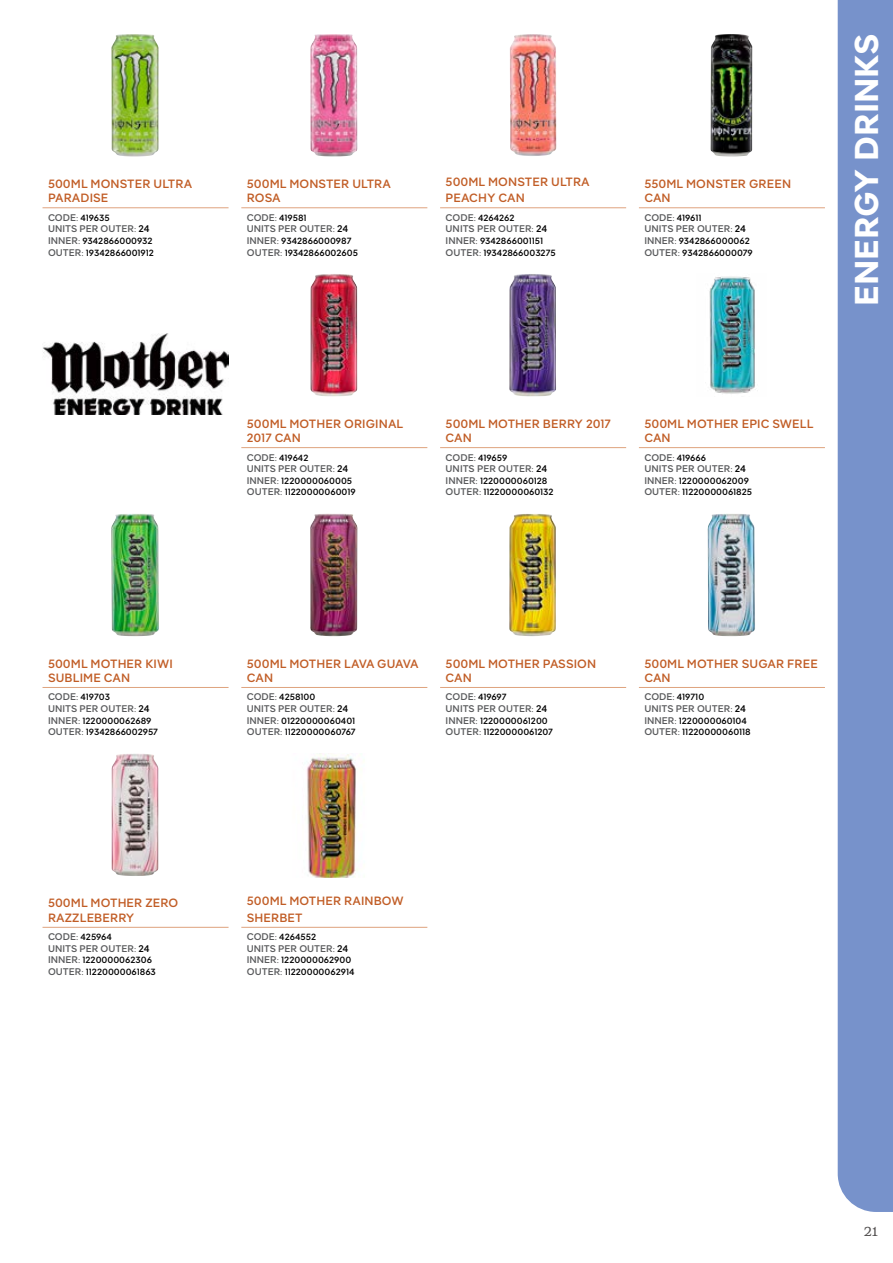
<style>
.page{position:relative;width:893px;height:1263px;background:#fff}
.page>*{position:absolute;margin:0;border:0;box-sizing:border-box;transform-origin:0 0}
.t1{font:700 33px "Pangea Text Trial";color:#fff}
.t2{font:18px "Simula";color:#524f4f}
.t3{font:500 12px/14.4px "Pangea Text Trial";letter-spacing:.01em;color:#c15d26}
.t4{font:500 9.6px "Pangea Text Trial";color:#58595b}
.t5{font:500 9px/11.6px "Pangea Text Trial";color:#000}
.s1{font-size:9.6px;color:#58595b}
.s2{font-family:"Minion Pro";font-weight:400;font-size:9.6px;color:#58595b}
.s3{font-family:"Minion Pro";font-weight:400}
.s4{color:#000}
</style>
<div class="page">
<div style="left:838px;top:0;width:55px;height:1212px;background:#7792cb"></div>
<hr style="left:43px;top:207px;width:186px;height:1px;background:#dfa37e">
<img style="left:111px;top:34px;width:48px;height:122px">
<hr style="left:241px;top:207px;width:186px;height:1px;background:#dfa37e">
<img style="left:310px;top:34px;width:47px;height:122px">
<hr style="left:639px;top:207px;width:186px;height:1px;background:#dfa37e">
<hr style="left:440px;top:207px;width:186px;height:1px;background:#dfa37e">
<img style="left:710px;top:34px;width:42px;height:122px">
<img style="left:510px;top:34px;width:46px;height:122px">
<hr style="left:241px;top:447px;width:186px;height:1px;background:#dfa37e">
<img style="left:310px;top:274px;width:47px;height:122px">
<hr style="left:440px;top:447px;width:186px;height:1px;background:#dfa37e">
<img style="left:509px;top:274px;width:47px;height:122px">
<hr style="left:639px;top:447px;width:186px;height:1px;background:#dfa37e">
<img style="left:709px;top:276px;width:46px;height:118px">
<hr style="left:43px;top:687px;width:186px;height:1px;background:#dfa37e">
<img style="left:111px;top:514px;width:48px;height:122px">
<hr style="left:241px;top:687px;width:186px;height:1px;background:#dfa37e">
<img style="left:310px;top:514px;width:47px;height:122px">
<hr style="left:440px;top:687px;width:186px;height:1px;background:#dfa37e">
<img style="left:509px;top:514px;width:47px;height:122px">
<hr style="left:639px;top:687px;width:186px;height:1px;background:#dfa37e">
<img style="left:708px;top:514px;width:47px;height:122px">
<hr style="left:43px;top:927px;width:186px;height:1px;background:#dfa37e">
<hr style="left:241px;top:927px;width:186px;height:1px;background:#dfa37e">
<img style="left:112px;top:754px;width:46px;height:122px">
<img style="left:43px;top:333px;width:186px;height:81px">
<img style="left:306px;top:753px;width:52px;height:125px">
<h3 class="t3" style="left:48px;top:176px;width:146px">500ML MONSTER ULTRA<br>PARADISE</h3>
<p class="t5" style="left:48px;top:212px;width:63px"><span class="s1">CODE</span><span class="s2">:</span> 419635</p>
<p class="t4" style="left:48px;top:223px;width:103px">UNITS PER OUTER<span class="s3">:</span> <span class="s4">24</span></p>
<p class="t5" style="left:48px;top:235px;width:107px"><span class="s1">INNER</span><span class="s2">:</span> 9342866000932<br><span class="s1">OUTER</span><span class="s2">:</span> 19342866001912</p>
<h3 class="t3" style="left:247px;top:176px;width:146px">500ML MONSTER ULTRA<br>ROSA</h3>
<p class="t5" style="left:247px;top:212px;width:61px"><span class="s1">CODE</span><span class="s2">:</span> 419581</p>
<p class="t4" style="left:247px;top:223px;width:103px">UNITS PER OUTER<span class="s3">:</span> <span class="s4">24</span></p>
<p class="t5" style="left:247px;top:235px;width:113px"><span class="s1">INNER</span><span class="s2">:</span> 9342866000987<br><span class="s1">OUTER</span><span class="s2">:</span> 19342866002605</p>
<h3 class="t3" style="left:446px;top:173px;width:146px;line-height:16.5px">500ML MONSTER ULTRA<br>PEACHY CAN</h3>
<p class="t5" style="left:446px;top:212px;width:70px"><span class="s1">CODE</span><span class="s2">:</span> 4264262</p>
<p class="t4" style="left:446px;top:223px;width:103px">UNITS PER OUTER<span class="s3">:</span> <span class="s4">24</span></p>
<p class="t5" style="left:446px;top:235px;width:111px"><span class="s1">INNER</span><span class="s2">:</span> 9342866001151<br><span class="s1">OUTER</span><span class="s2">:</span> 19342866003275</p>
<h3 class="t3" style="left:644px;top:176px;width:148px">550ML MONSTER GREEN<br>CAN</h3>
<p class="t5" style="left:644px;top:212px;width:59px"><span class="s1">CODE</span><span class="s2">:</span> 419611</p>
<p class="t4" style="left:644px;top:223px;width:103px">UNITS PER OUTER<span class="s3">:</span> <span class="s4">24</span></p>
<p class="t5" style="left:644px;top:235px;width:110px"><span class="s1">INNER</span><span class="s2">:</span> 9342866000062<br><span class="s1">OUTER</span><span class="s2">:</span> 9342866000079</p>
<h1 class="t1" style="left:845px;top:306px;width:274px;rotate:-90deg">ENERGY DRINKS</h1>
<h3 class="t3" style="left:247px;top:416px;width:158px">500ML MOTHER ORIGINAL<br>2017 CAN</h3>
<p class="t5" style="left:247px;top:451px;width:63px"><span class="s1">CODE</span><span class="s2">:</span> 419642</p>
<p class="t4" style="left:247px;top:463px;width:103px">UNITS PER OUTER<span class="s3">:</span> <span class="s4">24</span></p>
<p class="t5" style="left:247px;top:475px;width:110px"><span class="s1">INNER</span><span class="s2">:</span> 1220000060005<br><span class="s1">OUTER</span><span class="s2">:</span> 11220000060019</p>
<h3 class="t3" style="left:446px;top:416px;width:167px">500ML MOTHER BERRY 2017<br>CAN</h3>
<p class="t5" style="left:446px;top:451px;width:63px"><span class="s1">CODE</span><span class="s2">:</span> 419659</p>
<p class="t4" style="left:446px;top:463px;width:103px">UNITS PER OUTER<span class="s3">:</span> <span class="s4">24</span></p>
<p class="t5" style="left:446px;top:475px;width:110px"><span class="s1">INNER</span><span class="s2">:</span> 1220000060128<br><span class="s1">OUTER</span><span class="s2">:</span> 11220000060132</p>
<h3 class="t3" style="left:644px;top:416px;width:171px">500ML MOTHER EPIC SWELL<br>CAN</h3>
<p class="t5" style="left:644px;top:451px;width:63px"><span class="s1">CODE</span><span class="s2">:</span> 419666</p>
<p class="t4" style="left:644px;top:463px;width:103px">UNITS PER OUTER<span class="s3">:</span> <span class="s4">24</span></p>
<p class="t5" style="left:644px;top:475px;width:109px"><span class="s1">INNER</span><span class="s2">:</span> 1220000062009<br><span class="s1">OUTER</span><span class="s2">:</span> 11220000061825</p>
<h3 class="t3" style="left:48px;top:656px;width:126px">500ML MOTHER KIWI<br>SUBLIME CAN</h3>
<p class="t5" style="left:48px;top:691px;width:63px"><span class="s1">CODE</span><span class="s2">:</span> 419703</p>
<p class="t4" style="left:48px;top:702px;width:103px">UNITS PER OUTER<span class="s3">:</span> <span class="s4">24</span></p>
<p class="t5" style="left:48px;top:715px;width:112px"><span class="s1">INNER</span><span class="s2">:</span> 1220000062689<br><span class="s1">OUTER</span><span class="s2">:</span> 19342866002957</p>
<h3 class="t3" style="left:48px;top:896px;width:132px">500ML MOTHER ZERO<br>RAZZLEBERRY</h3>
<p class="t5" style="left:48px;top:931px;width:66px"><span class="s1">CODE</span><span class="s2">:</span> 425964</p>
<p class="t4" style="left:48px;top:942px;width:103px">UNITS PER OUTER<span class="s3">:</span> <span class="s4">24</span></p>
<p class="t5" style="left:48px;top:954px;width:109px"><span class="s1">INNER</span><span class="s2">:</span> 1220000062306<br><span class="s1">OUTER</span><span class="s2">:</span> 11220000061863</p>
<h3 class="t3" style="left:247px;top:656px;width:173px">500ML MOTHER LAVA GUAVA<br>CAN</h3>
<p class="t5" style="left:247px;top:691px;width:70px"><span class="s1">CODE</span><span class="s2">:</span> 4258100</p>
<p class="t4" style="left:247px;top:702px;width:103px">UNITS PER OUTER<span class="s3">:</span> <span class="s4">24</span></p>
<p class="t5" style="left:247px;top:715px;width:110px"><span class="s1">INNER</span><span class="s2">:</span> 01220000060401<br><span class="s1">OUTER</span><span class="s2">:</span> 11220000060767</p>
<h3 class="t3" style="left:446px;top:656px;width:152px">500ML MOTHER PASSION<br>CAN</h3>
<p class="t5" style="left:446px;top:691px;width:63px"><span class="s1">CODE</span><span class="s2">:</span> 419697</p>
<p class="t4" style="left:446px;top:702px;width:103px">UNITS PER OUTER<span class="s3">:</span> <span class="s4">24</span></p>
<p class="t5" style="left:446px;top:715px;width:109px"><span class="s1">INNER</span><span class="s2">:</span> 1220000061200<br><span class="s1">OUTER</span><span class="s2">:</span> 11220000061207</p>
<h3 class="t3" style="left:644px;top:656px;width:175px">500ML MOTHER SUGAR FREE<br>CAN</h3>
<p class="t5" style="left:644px;top:691px;width:61px"><span class="s1">CODE</span><span class="s2">:</span> 419710</p>
<p class="t4" style="left:644px;top:702px;width:103px">UNITS PER OUTER<span class="s3">:</span> <span class="s4">24</span></p>
<p class="t5" style="left:644px;top:715px;width:108px"><span class="s1">INNER</span><span class="s2">:</span> 1220000060104<br><span class="s1">OUTER</span><span class="s2">:</span> 11220000060118</p>
<h3 class="t3" style="left:247px;top:893px;width:158px;line-height:16.5px">500ML MOTHER RAINBOW<br>SHERBET</h3>
<p class="t5" style="left:247px;top:931px;width:71px"><span class="s1">CODE</span><span class="s2">:</span> 4264552</p>
<p class="t4" style="left:247px;top:942px;width:103px">UNITS PER OUTER<span class="s3">:</span> <span class="s4">24</span></p>
<p class="t5" style="left:247px;top:954px;width:109px"><span class="s1">INNER</span><span class="s2">:</span> 1220000062900<br><span class="s1">OUTER</span><span class="s2">:</span> 11220000062914</p>
<h2 class="t2" style="left:864px;top:1218px;width:16px">21</h2>
</div>
